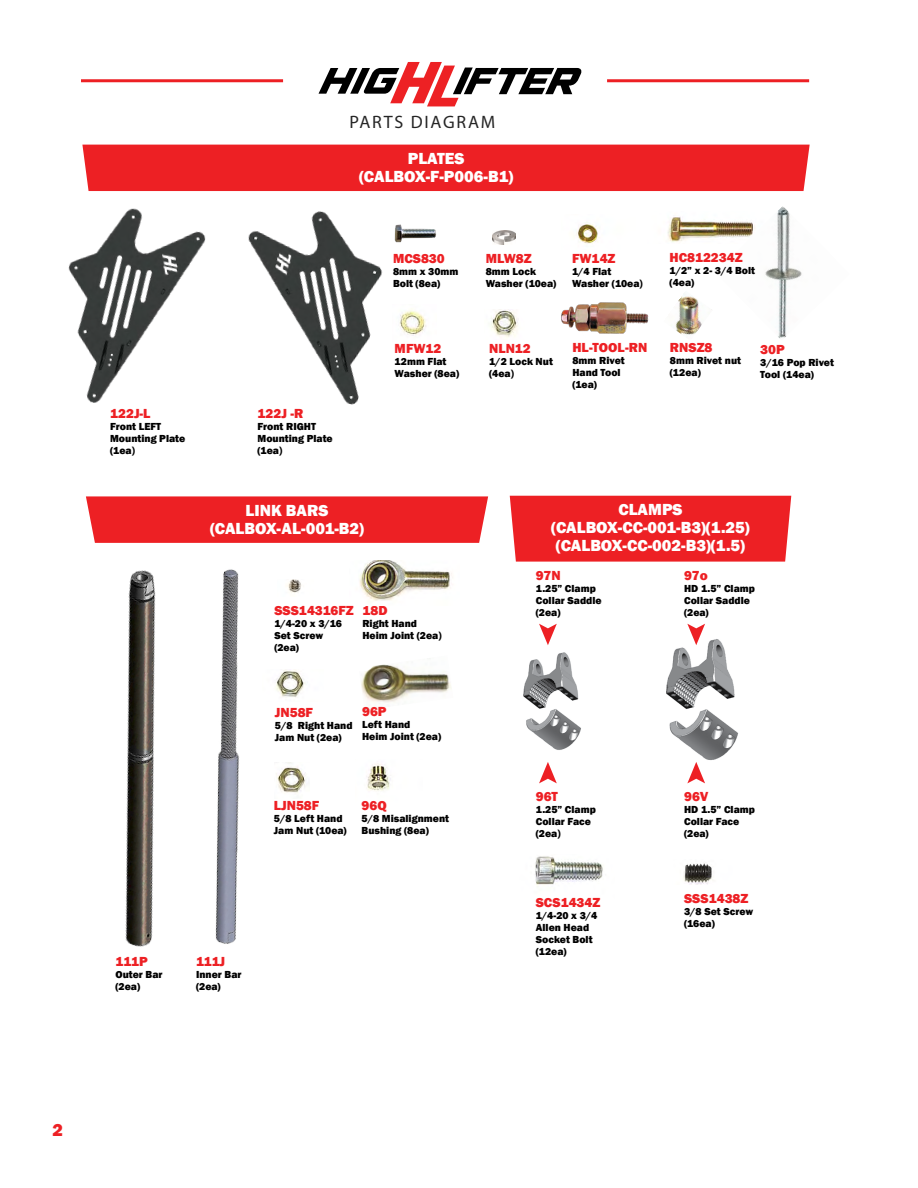
<style>
.page{position:relative;width:918px;height:1188px;background:#fff}
.page>*{position:absolute;margin:0;border:0;box-sizing:border-box;transform-origin:0 0}
.t1{font:18px "Myriad Pro";letter-spacing:.1em;color:#252525}
.t2{font:800 18px "Franklin Gothic";color:#ed2024}
.t3{font:800 16.5px/18px "Franklin Gothic";color:#fff;text-align:center}
.t4{font:800 13.5px "Franklin Gothic";color:#ed2024}
.t5{font:800 10.5px/12px "Franklin Gothic";color:#000}
.s1{font-family:"Gadugi";font-weight:700}
</style>
<div class="page">
<img style="left:523px;top:652px;width:58px;height:98px">
<div style="left:510px;top:496px;width:281px;height:66px;background:#ed2024"></div>
<img style="left:666px;top:639px;width:72px;height:121px">
<svg style="left:539px;top:624px;width:18px;height:21px"></svg>
<svg style="left:687px;top:624px;width:18px;height:21px"></svg>
<svg style="left:539px;top:762px;width:18px;height:21px"></svg>
<svg style="left:687px;top:762px;width:18px;height:21px"></svg>
<img style="left:535px;top:856px;width:68px;height:29px">
<img style="left:683px;top:863px;width:30px;height:21px">
<img style="left:576px;top:222px;width:24px;height:22px">
<img style="left:411px;top:228px;width:25px;height:11px">
<img style="left:675px;top:294px;width:37px;height:41px">
<img style="left:490px;top:309px;width:28px;height:29px">
<img style="left:411px;top:308px;width:15px;height:28px">
<img style="left:492px;top:231px;width:23px;height:14px">
<img style="left:561px;top:302px;width:88px;height:32px">
<svg style="left:319px;top:62px;width:263px;height:44px"></svg>
<hr style="left:81px;top:79px;width:202px;height:3px;background:#ed2024">
<hr style="left:607px;top:79px;width:202px;height:3px;background:#ed2024">
<div style="left:82px;top:145px;width:728px;height:46px;background:#ed2024"></div>
<img style="left:125px;top:570px;width:31px;height:377px">
<img style="left:215px;top:569px;width:24px;height:375px">
<img style="left:359px;top:561px;width:93px;height:40px">
<img style="left:361px;top:664px;width:91px;height:46px">
<img style="left:367px;top:763px;width:24px;height:28px">
<img style="left:276px;top:763px;width:30px;height:30px">
<img style="left:276px;top:670px;width:30px;height:28px">
<div style="left:348px;top:647px;width:27px;height:25px;background:#fff;border-radius:50%"></div>
<img style="left:287px;top:579px;width:15px;height:14px">
<div style="left:86px;top:496px;width:402px;height:47px;background:#ed2024"></div>
<img style="left:207px;top:187px;width:204px;height:218px">
<img style="left:667px;top:217px;width:48px;height:25px">
<img style="left:715px;top:206px;width:87px;height:133px">
<img style="left:68px;top:195px;width:170px;height:210px">
<h1 class="t1" style="left:350px;top:111px;width:147px">PARTS DIAGRAM</h1>
<h2 class="t3" style="left:359px;top:149px;width:156px">PLATES (CALBOX-F-P006-B1)</h2>
<p class="t4" style="left:110px;top:405px;width:42px">122J-L</p>
<p class="t5" style="left:110px;top:421px;width:77px">Front LEFT<br>Mounting Plate (1ea<span class="s1">)</span></p>
<p class="t4" style="left:258px;top:405px;width:47px">122J -R</p>
<p class="t5" style="left:258px;top:421px;width:77px">Front RIGHT<br>Mounting Plate (1ea<span class="s1">)</span></p>
<h2 class="t3" style="left:210px;top:502px;width:156px">LINK BARS (CALBOX-AL-001-B2)</h2>
<p class="t4" style="left:393px;top:250px;width:53px">MCS830</p>
<p class="t5" style="left:393px;top:265px;width:67px">8mm x 30mm<br>Bolt (8ea)</p>
<p class="t4" style="left:395px;top:340px;width:48px">MFW12</p>
<p class="t5" style="left:395px;top:356px;width:66px">12mm Flat<br>Washer (8ea)</p>
<p class="t4" style="left:274px;top:602px;width:81px">SSS14316FZ</p>
<p class="t5" style="left:274px;top:618px;width:69px">1/4-20 x 3/16<br>Set Screw (2ea)</p>
<p class="t4" style="left:362px;top:602px;width:27px">18D</p>
<p class="t5" style="left:362px;top:618px;width:81px">Right Hand<br>Heim Joint (2ea<span class="s1">)</span></p>
<p class="t4" style="left:275px;top:703px;width:40px">JN58F</p>
<p class="t5" style="left:275px;top:719px;width:79px">5/8 Right Hand<br>Jam Nut (2ea)</p>
<p class="t4" style="left:362px;top:703px;width:26px">96P</p>
<p class="t5" style="left:362px;top:719px;width:81px">Left Hand<br>Heim Joint (2ea)</p>
<p class="t4" style="left:274px;top:797px;width:47px">LJN58F</p>
<p class="t5" style="left:274px;top:812px;width:74px">5/8 Left Hand<br>Jam Nut (10ea)</p>
<p class="t4" style="left:362px;top:797px;width:27px">96Q</p>
<p class="t5" style="left:362px;top:812px;width:89px">5/8 Misalignment<br>Bushing (8ea)</p>
<p class="t4" style="left:116px;top:953px;width:34px">111P</p>
<p class="t5" style="left:116px;top:968px;width:48px">Outer Bar (2ea)</p>
<p class="t4" style="left:196px;top:953px;width:31px">111J</p>
<p class="t5" style="left:196px;top:968px;width:47px">Inner Bar (2ea)</p>
<p class="t4" style="left:486px;top:250px;width:47px">MLW8Z</p>
<p class="t5" style="left:486px;top:266px;width:72px">8mm Lock<br>Washer (10ea)</p>
<p class="t4" style="left:572px;top:249px;width:45px">FW14Z</p>
<p class="t5" style="left:572px;top:265px;width:73px">1/4 Flat<br>Washer (10ea<span class="s1">)</span></p>
<p class="t4" style="left:489px;top:340px;width:43px">NLN12</p>
<p class="t5" style="left:489px;top:355px;width:65px">1/2 Lock Nut (4ea<span class="s1">)</span></p>
<p class="t4" style="left:572px;top:339px;width:76px">HL-TOOL-RN</p>
<p class="t5" style="left:572px;top:354px;width:54px">8mm Rivet<br>Hand Tool (1ea)</p>
<p class="t4" style="left:670px;top:249px;width:75px">HC812234Z</p>
<p class="t5" style="left:670px;top:265px;width:87px">1/2” x 2- 3/4 Bolt (4ea)</p>
<p class="t4" style="left:670px;top:339px;width:44px">RNSZ8</p>
<p class="t5" style="left:670px;top:355px;width:73px">8mm Rivet nut (12ea)</p>
<p class="t4" style="left:760px;top:341px;width:26px">30P</p>
<p class="t5" style="left:760px;top:356px;width:75px">3/16 Pop Rivet<br>Tool (14ea)</p>
<h2 class="t3" style="left:551px;top:500px;width:200px">CLAMPS (CALBOX-CC-001-B3)(1.25) (CALBOX-CC-002-B3)(1.5)</h2>
<p class="t4" style="left:536px;top:567px;width:26px">97N</p>
<p class="t5" style="left:536px;top:583px;width:67px">1.25” Clamp<br>Collar Saddle (2ea)</p>
<p class="t4" style="left:684px;top:567px;width:25px">97o</p>
<p class="t5" style="left:684px;top:583px;width:72px">HD 1.5” Clamp<br>Collar Saddle (2ea)</p>
<p class="t4" style="left:536px;top:787px;width:24px">96T</p>
<p class="t5" style="left:536px;top:803px;width:62px">1.25” Clamp<br>Collar Face (2ea<span class="s1">)</span></p>
<p class="t4" style="left:536px;top:893px;width:66px">SCS1434Z</p>
<p class="t5" style="left:536px;top:909px;width:63px">1/4-20 x 3/4<br>Allen Head<br>Socket Bolt (12ea)</p>
<p class="t4" style="left:684px;top:787px;width:26px">96V</p>
<p class="t5" style="left:684px;top:803px;width:72px">HD 1.5” Clamp<br>Collar Face (2ea)</p>
<p class="t4" style="left:684px;top:890px;width:66px">SSS1438Z</p>
<p class="t5" style="left:684px;top:905px;width:71px">3/8 Set Screw (16ea)</p>
<h1 class="t2" style="left:52px;top:1118px;width:12px">2</h1>
</div>
